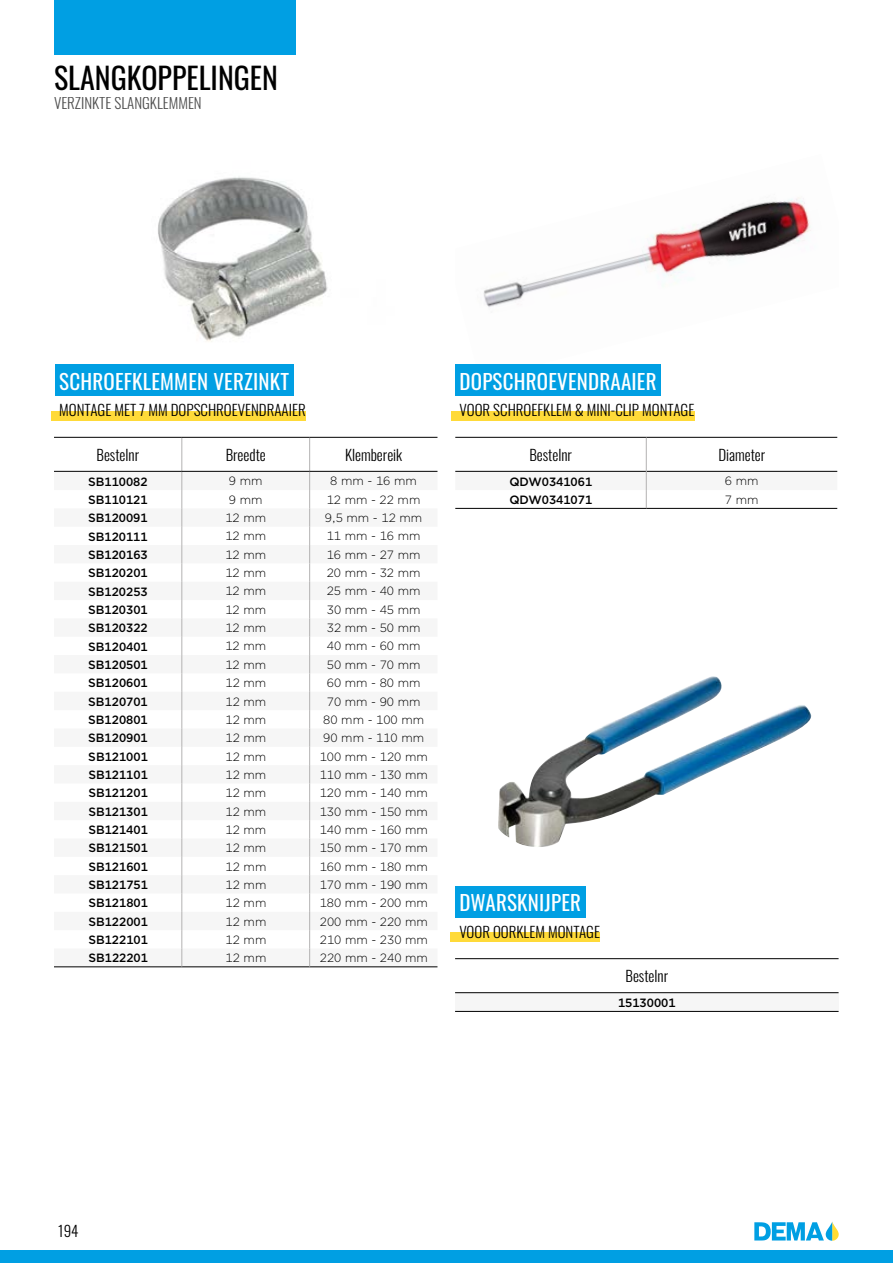
<style>
.page{position:relative;width:893px;height:1263px;background:#fff}
.page>*{position:absolute;margin:0;border:0;box-sizing:border-box;transform-origin:0 0}
.t1{font:30px "Oswald";color:#000}
.t2{font:21px "Oswald";letter-spacing:.01em;color:#fff}
.t3{font:300 15px "Oswald";color:#000}
.t4{font:300 12px "Gotham";color:#000}
.t5{font:500 12px "Gotham";color:#000}
</style>
<div class="page">
<svg style="left:754px;top:1222px;width:85px;height:18px"></svg>
<div style="left:0;top:1250px;width:893px;height:13px;background:#009fe3"></div>
<div style="left:54px;top:0;width:242px;height:55px;background:#009fe3"></div>
<img style="left:55px;top:177px;width:273px;height:188px">
<svg style="left:181px;top:472px;width:130px;height:494px;fill:#f6f6f6"></svg>
<hr style="left:54px;top:966px;width:128px;height:1px;background:#000">
<hr style="left:182px;top:966px;width:128px;height:1px;background:#000">
<hr style="left:310px;top:966px;width:127px;height:1px;background:#000">
<hr style="left:182px;top:438px;width:1px;height:33px;background:#b3b2b2">
<hr style="left:309px;top:438px;width:1px;height:33px;background:#b3b2b2">
<svg style="left:182px;top:472px;width:1px;height:494px"></svg>
<svg style="left:309px;top:472px;width:1px;height:494px"></svg>
<hr style="left:54px;top:437px;width:128px;height:1px;background:#000">
<hr style="left:182px;top:437px;width:128px;height:1px;background:#000">
<hr style="left:310px;top:437px;width:127px;height:1px;background:#000">
<hr style="left:54px;top:471px;width:128px;height:1px;background:#000">
<hr style="left:182px;top:471px;width:128px;height:1px;background:#000">
<hr style="left:310px;top:471px;width:127px;height:1px;background:#000">
<img style="left:455px;top:197px;width:356px;height:168px">
<hr style="left:455px;top:508px;width:191px;height:1px;background:#000">
<hr style="left:646px;top:508px;width:191px;height:1px;background:#000">
<hr style="left:455px;top:437px;width:191px;height:1px;background:#000">
<hr style="left:646px;top:437px;width:191px;height:1px;background:#000">
<hr style="left:646px;top:438px;width:1px;height:33px;background:#b3b2b2">
<svg style="left:455px;top:471px;width:382px;height:37px"></svg>
<div style="left:55px;top:365px;width:238px;height:31px;background:#009fe3"></div>
<div style="left:51px;top:411px;width:255px;height:9px;background:#ffda39"></div>
<div style="left:455px;top:365px;width:206px;height:31px;background:#009fe3"></div>
<div style="left:451px;top:411px;width:243px;height:9px;background:#ffda39"></div>
<img style="left:498px;top:676px;width:314px;height:171px">
<div style="left:455px;top:993px;width:384px;height:18px;background:#f6f6f6"></div>
<hr style="left:455px;top:1011px;width:384px;height:1px;background:#000">
<hr style="left:455px;top:958px;width:384px;height:1px;background:#000">
<hr style="left:455px;top:992px;width:384px;height:1px;background:#000">
<div style="left:455px;top:886px;width:130px;height:31px;background:#009fe3"></div>
<div style="left:451px;top:932px;width:149px;height:10px;background:#ffda39"></div>
<h1 class="t1" style="left:54px;top:51px;width:225px">SLANGKOPPELINGEN</h1>
<p class="t3" style="left:54px;top:90px;width:149px">VERZINKTE SLANGKLEMMEN</p>
<h2 class="t2" style="left:59px;top:362px;width:231px">SCHROEFKLEMMEN VERZINKT</h2>
<p class="t3" style="left:59px;top:397px;width:248px">MONTAGE MET 7 MM DOPSCHROEVENDRAAIER</p>
<p class="t3" style="left:96px;top:441px;width:44px">Bestelnr</p>
<p class="t3" style="left:226px;top:441px;width:42px">Breedte</p>
<p class="t3" style="left:345px;top:441px;width:59px">Klembereik</p>
<p class="t5" style="left:88px;top:473px;width:61px">SB110082</p>
<p class="t4" style="left:229px;top:474px;width:35px">9 mm</p>
<p class="t4" style="left:330px;top:474px;width:88px">8 mm - 16 mm</p>
<p class="t5" style="left:88px;top:492px;width:61px">SB110121</p>
<p class="t4" style="left:229px;top:492px;width:35px">9 mm</p>
<p class="t4" style="left:327px;top:492px;width:95px">12 mm - 22 mm</p>
<p class="t5" style="left:88px;top:510px;width:61px">SB120091</p>
<p class="t4" style="left:225px;top:510px;width:42px">12 mm</p>
<p class="t4" style="left:325px;top:510px;width:99px">9,5 mm - 12 mm</p>
<p class="t5" style="left:88px;top:528px;width:61px">SB120111</p>
<p class="t4" style="left:225px;top:529px;width:42px">12 mm</p>
<p class="t4" style="left:327px;top:529px;width:95px">11 mm - 16 mm</p>
<p class="t5" style="left:88px;top:547px;width:61px">SB120163</p>
<p class="t4" style="left:225px;top:547px;width:42px">12 mm</p>
<p class="t4" style="left:327px;top:547px;width:95px">16 mm - 27 mm</p>
<p class="t5" style="left:88px;top:565px;width:61px">SB120201</p>
<p class="t4" style="left:225px;top:565px;width:42px">12 mm</p>
<p class="t4" style="left:327px;top:565px;width:95px">20 mm - 32 mm</p>
<p class="t5" style="left:88px;top:583px;width:61px">SB120253</p>
<p class="t4" style="left:225px;top:584px;width:42px">12 mm</p>
<p class="t4" style="left:327px;top:584px;width:95px">25 mm - 40 mm</p>
<p class="t5" style="left:88px;top:602px;width:61px">SB120301</p>
<p class="t4" style="left:225px;top:602px;width:42px">12 mm</p>
<p class="t4" style="left:327px;top:602px;width:95px">30 mm - 45 mm</p>
<p class="t5" style="left:88px;top:620px;width:61px">SB120322</p>
<p class="t4" style="left:225px;top:620px;width:42px">12 mm</p>
<p class="t4" style="left:327px;top:620px;width:95px">32 mm - 50 mm</p>
<p class="t5" style="left:88px;top:638px;width:61px">SB120401</p>
<p class="t4" style="left:225px;top:639px;width:42px">12 mm</p>
<p class="t4" style="left:327px;top:639px;width:95px">40 mm - 60 mm</p>
<p class="t5" style="left:88px;top:657px;width:61px">SB120501</p>
<p class="t4" style="left:225px;top:657px;width:42px">12 mm</p>
<p class="t4" style="left:327px;top:657px;width:95px">50 mm - 70 mm</p>
<p class="t5" style="left:88px;top:675px;width:61px">SB120601</p>
<p class="t4" style="left:225px;top:675px;width:42px">12 mm</p>
<p class="t4" style="left:327px;top:675px;width:95px">60 mm - 80 mm</p>
<p class="t5" style="left:88px;top:693px;width:61px">SB120701</p>
<p class="t4" style="left:225px;top:694px;width:42px">12 mm</p>
<p class="t4" style="left:327px;top:694px;width:95px">70 mm - 90 mm</p>
<p class="t5" style="left:88px;top:712px;width:61px">SB120801</p>
<p class="t4" style="left:225px;top:712px;width:42px">12 mm</p>
<p class="t4" style="left:323px;top:712px;width:102px">80 mm - 100 mm</p>
<p class="t5" style="left:88px;top:730px;width:61px">SB120901</p>
<p class="t4" style="left:225px;top:730px;width:42px">12 mm</p>
<p class="t4" style="left:323px;top:730px;width:102px">90 mm - 110 mm</p>
<p class="t5" style="left:88px;top:748px;width:61px">SB121001</p>
<p class="t4" style="left:226px;top:749px;width:42px">12 mm</p>
<p class="t4" style="left:320px;top:749px;width:110px">100 mm - 120 mm</p>
<p class="t5" style="left:88px;top:767px;width:61px">SB121101</p>
<p class="t4" style="left:226px;top:767px;width:42px">12 mm</p>
<p class="t4" style="left:320px;top:767px;width:110px">110 mm - 130 mm</p>
<p class="t5" style="left:88px;top:785px;width:61px">SB121201</p>
<p class="t4" style="left:226px;top:785px;width:42px">12 mm</p>
<p class="t4" style="left:320px;top:785px;width:110px">120 mm - 140 mm</p>
<p class="t5" style="left:88px;top:803px;width:61px">SB121301</p>
<p class="t4" style="left:226px;top:804px;width:42px">12 mm</p>
<p class="t4" style="left:320px;top:804px;width:110px">130 mm - 150 mm</p>
<p class="t5" style="left:88px;top:822px;width:61px">SB121401</p>
<p class="t4" style="left:226px;top:822px;width:42px">12 mm</p>
<p class="t4" style="left:320px;top:822px;width:110px">140 mm - 160 mm</p>
<p class="t5" style="left:88px;top:840px;width:61px">SB121501</p>
<p class="t4" style="left:226px;top:840px;width:42px">12 mm</p>
<p class="t4" style="left:320px;top:840px;width:110px">150 mm - 170 mm</p>
<p class="t5" style="left:88px;top:858px;width:61px">SB121601</p>
<p class="t4" style="left:226px;top:859px;width:42px">12 mm</p>
<p class="t4" style="left:320px;top:859px;width:110px">160 mm - 180 mm</p>
<p class="t5" style="left:88px;top:877px;width:61px">SB121751</p>
<p class="t4" style="left:226px;top:877px;width:42px">12 mm</p>
<p class="t4" style="left:320px;top:877px;width:110px">170 mm - 190 mm</p>
<p class="t5" style="left:88px;top:895px;width:61px">SB121801</p>
<p class="t4" style="left:226px;top:895px;width:42px">12 mm</p>
<p class="t4" style="left:320px;top:895px;width:110px">180 mm - 200 mm</p>
<p class="t5" style="left:88px;top:913px;width:61px">SB122001</p>
<p class="t4" style="left:226px;top:914px;width:42px">12 mm</p>
<p class="t4" style="left:320px;top:914px;width:110px">200 mm - 220 mm</p>
<p class="t5" style="left:88px;top:932px;width:61px">SB122101</p>
<p class="t4" style="left:226px;top:932px;width:42px">12 mm</p>
<p class="t4" style="left:320px;top:932px;width:110px">210 mm - 230 mm</p>
<p class="t5" style="left:88px;top:950px;width:61px">SB122201</p>
<p class="t4" style="left:226px;top:950px;width:42px">12 mm</p>
<p class="t4" style="left:320px;top:950px;width:110px">220 mm - 240 mm</p>
<h2 class="t2" style="left:460px;top:362px;width:199px">DOPSCHROEVENDRAAIER</h2>
<p class="t3" style="left:460px;top:397px;width:236px">VOOR SCHROEFKLEM &amp; MINI-CLIP MONTAGE</p>
<p class="t3" style="left:529px;top:441px;width:44px">Bestelnr</p>
<p class="t3" style="left:718px;top:441px;width:48px">Diameter</p>
<p class="t5" style="left:509px;top:473px;width:84px">QDW0341061</p>
<p class="t4" style="left:725px;top:474px;width:35px">6 mm</p>
<p class="t5" style="left:509px;top:492px;width:84px">QDW0341071</p>
<p class="t4" style="left:725px;top:492px;width:35px">7 mm</p>
<h2 class="t2" style="left:459px;top:884px;width:123px">DWARSKNIJPER</h2>
<p class="t3" style="left:459px;top:918px;width:142px">VOOR OORKLEM MONTAGE</p>
<p class="t3" style="left:625px;top:962px;width:44px">Bestelnr</p>
<p class="t5" style="left:618px;top:995px;width:59px">15130001</p>
<p class="t3" style="left:58px;top:1218px;width:22px">194</p>
</div>
